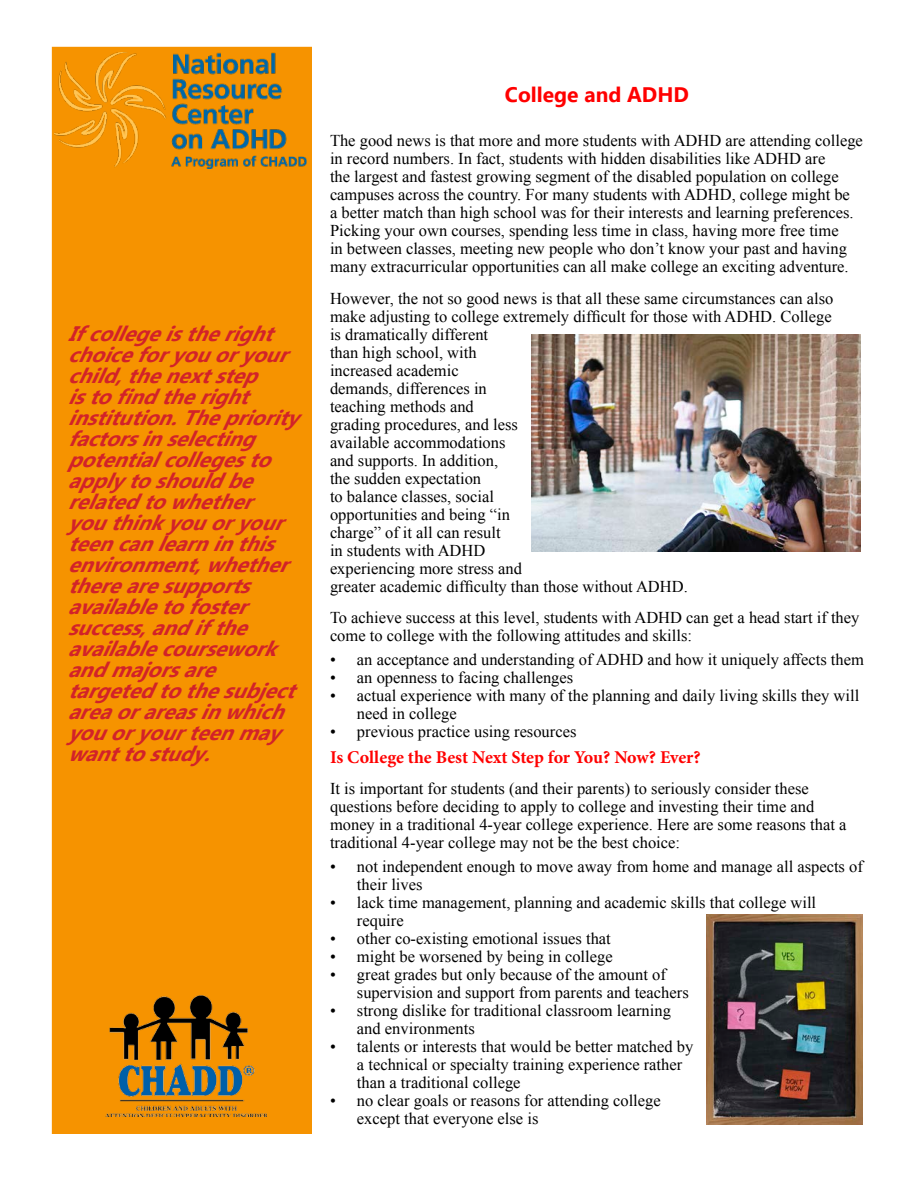
<style>
.page{position:relative;width:918px;height:1188px;background:#fff}
.page>*{position:absolute;margin:0;border:0;box-sizing:border-box;transform-origin:0 0}
.t1{font:italic 700 21px/21px "Ebrima";color:#d22229}
.t2{font:700 21px "Ebrima";color:#f00}
.t3{font:700 18px "Minion Pro";letter-spacing:-.005em;color:#f00}
.t4{font:16.5px/18px "Times New Roman";color:#000}
</style>
<div class="page">
<div style="left:52px;top:47px;width:260px;height:1087px;background:#f69300"></div>
<img style="left:54px;top:53px;width:258px;height:115px">
<img style="left:105px;top:995px;width:162px;height:122px">
<img style="left:532px;top:335px;width:329px;height:217px">
<img style="left:707px;top:914px;width:156px;height:211px">
<p class="t1" style="left:68px;top:324px;width:247px">Ifcollegeistheright choiceforyouoryour child,thenextstep istofindtheright institution.Thepriority factorsinselecting potentialcollegesto applytoshouldbe relatedtowhether youthinkyouoryour teencanlearninthis environment,whether therearesupports availabletofoster success,andifthe availablecoursework andmajorsare targetedtothesubject areaorareasinwhich youoryourteenmay wanttostudy.</p>
<p class="t2" style="left:505px;top:79px;width:185px">College and ADHD</p>
<p class="t4" style="left:330px;top:132px;width:534px">The good news is that more and more students with ADHD are attending college in record numbers. In fact, students with hidden disabilities like ADHD are<br>the largest and fastest growing segment of the disabled population on college campuses across the country. For many students with ADHD, college might be<br>a better match than high school was for their interests and learning preferences.<br>Picking your own courses, spending less time in class, having more free time<br>in between classes, meeting new people who don’t know your past and having many extracurricular opportunities can all make college an exciting adventure.</p>
<p class="t4" style="left:330px;top:289px;width:505px">However, the not so good news is that all these same circumstances can also make adjusting to college extremely difficult for those with ADHD. College is dramatically different<br>than high school, with<br>increased academic<br>demands, differences in<br>teaching methods and<br>grading procedures, and less<br>available accommodations<br>and supports. In addition,<br>the sudden expectation<br>to balance classes, social<br>opportunities and being “in<br>charge” of it all can result<br>in students with ADHD<br>experiencing more stress and<br>greater academic difficulty than those without ADHD.</p>
<p class="t4" style="left:330px;top:609px;width:531px">To achieve success at this level, students with ADHD can get a head start if they come to college with the following attitudes and skills:</p>
<p class="t4" style="left:330px;top:651px;width:535px">• an acceptance and understanding of ADHD and how it uniquely affects them</p>
<p class="t4" style="left:330px;top:669px;width:245px">• an openness to facing challenges</p>
<p class="t4" style="left:357px;top:687px;width:504px;text-indent:-27px">• actual experience with many of the planning and daily living skills they will need in college</p>
<p class="t4" style="left:330px;top:723px;width:248px">• previous practice using resources</p>
<p class="t3" style="left:330px;top:745px;width:372px">Is College the Best Next Step for You? Now? Ever?</p>
<p class="t4" style="left:330px;top:780px;width:518px">It is important for students (and their parents) to seriously consider these questions before deciding to apply to college and investing their time and money in a traditional 4-year college experience. Here are some reasons that a traditional 4-year college may not be the best choice:</p>
<p class="t4" style="left:357px;top:858px;width:507px;text-indent:-27px">• not independent enough to move away from home and manage all aspects of their lives</p>
<p class="t4" style="left:357px;top:894px;width:461px;text-indent:-27px">• lack time management, planning and academic skills that college will require</p>
<p class="t4" style="left:330px;top:930px;width:282px">• other co-existing emotional issues that</p>
<p class="t4" style="left:330px;top:948px;width:284px">• might be worsened by being in college</p>
<p class="t4" style="left:357px;top:966px;width:333px;text-indent:-27px">• great grades but only because of the amount of supervision and support from parents and teachers</p>
<p class="t4" style="left:357px;top:1002px;width:315px;text-indent:-27px">• strong dislike for traditional classroom learning and environments</p>
<p class="t4" style="left:357px;top:1038px;width:338px;text-indent:-27px">• talents or interests that would be better matched by a technical or specialty training experience rather than a traditional college</p>
<p class="t4" style="left:357px;top:1092px;width:305px;text-indent:-27px">• no clear goals or reasons for attending college except that everyone else is</p>
</div>
